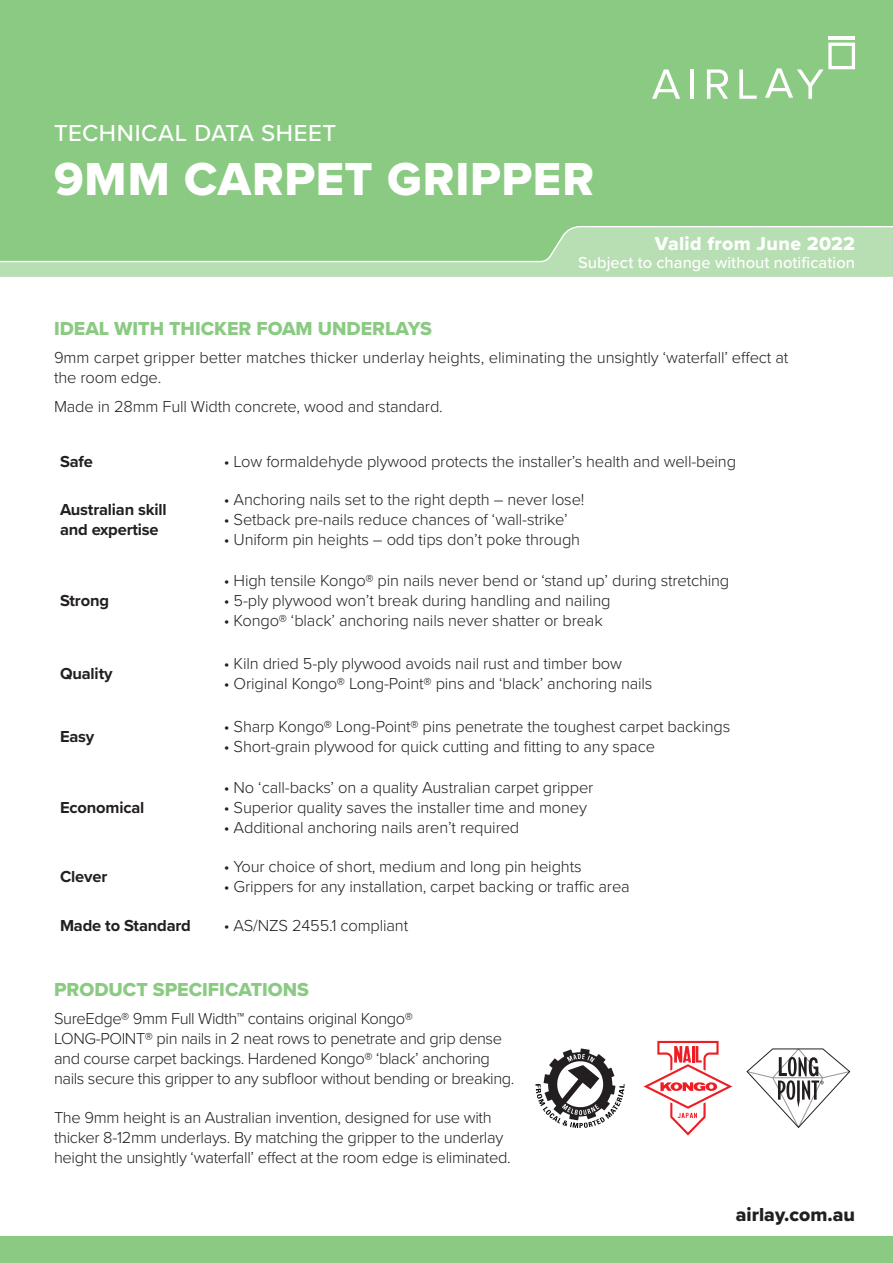
<style>
.page{position:relative;width:893px;height:1263px;background:#fff}
.page>*{position:absolute;margin:0;border:0;box-sizing:border-box;transform-origin:0 0}
.t1{font:48px "Proxima Nova Extrabld";letter-spacing:.015em;color:#fff}
.t2{font:500 24px "Proxima Nova";letter-spacing:.025em;color:#fff}
.t3{font:19.5px "Proxima Nova Extrabld";color:#8aca82}
.t4{font:19.5px "Proxima Nova Extrabld";letter-spacing:.015em;color:#fff}
.t5{font:19.5px "Proxima Nova Extrabld";color:#231f20}
.t6{font:300 16.5px/19.8px "Proxima Nova";letter-spacing:-.01em;color:#231f20}
.t7{font:700 16.5px/19.8px "Proxima Nova";letter-spacing:-.01em;color:#231f20}
.t8{font:500 16.5px "Proxima Nova";letter-spacing:.005em;color:#fff}
</style>
<div class="page">
<div style="left:0;top:0;width:893px;height:277px;background:#8aca82"></div>
<svg style="left:0;top:226px;width:893px;height:51px"></svg>
<svg style="left:652px;top:69px;width:28px;height:30px"></svg>
<hr style="left:690px;top:69px;width:4px;height:30px;background:#fff">
<svg style="left:707px;top:69px;width:21px;height:30px"></svg>
<svg style="left:739px;top:69px;width:18px;height:30px"></svg>
<svg style="left:765px;top:43px;width:90px;height:56px"></svg>
<hr style="left:828px;top:36px;width:27px;height:3px;background:#fff">
<div style="left:0;top:1237px;width:893px;height:26px;background:#8aca82"></div>
<svg style="left:747px;top:1049px;width:103px;height:79px"></svg>
<svg style="left:544px;top:1048px;width:71px;height:72px"></svg>
<img style="left:567px;top:1054px;width:28px;height:8px">
<img style="left:562px;top:1106px;width:37px;height:9px">
<img style="left:535px;top:1084px;width:89px;height:22px">
<svg style="left:644px;top:1041px;width:88px;height:94px"></svg>
<p class="t2" style="left:54px;top:115px;width:284px">TECHNICAL DATA SHEET</p>
<p class="t1" style="left:54px;top:143px;width:542px">9MM CARPET GRIPPER</p>
<p class="t4" style="left:655px;top:229px;width:202px">Valid from June 2022</p>
<p class="t8" style="left:578px;top:250px;width:278px">Subject to change without notification</p>
<p class="t3" style="left:54px;top:314px;width:379px">IDEAL WITH THICKER FOAM UNDERLAYS</p>
<p class="t6" style="left:54px;top:347px;width:736px">9mm carpet gripper better matches thicker underlay heights, eliminating the unsightly ‘waterfall’ effect at the room edge.</p>
<p class="t6" style="left:54px;top:396px;width:390px">Made in 28mm Full Width concrete, wood and standard.</p>
<p class="t7" style="left:60px;top:451px;width:34px">Safe</p>
<p class="t6" style="left:224px;top:450px;width:514px">• Low formaldehyde plywood protects the installer’s health and well-being</p>
<p class="t7" style="left:60px;top:500px;width:108px">Australian skill and expertise</p>
<p class="t6" style="left:224px;top:489px;width:362px">• Anchoring nails set to the right depth – never lose!</p>
<p class="t6" style="left:224px;top:509px;width:346px">• Setback pre-nails reduce chances of ‘wall-strike’</p>
<p class="t6" style="left:224px;top:529px;width:358px">• Uniform pin heights – odd tips don’t poke through</p>
<p class="t7" style="left:60px;top:590px;width:51px">Strong</p>
<p class="t7" style="left:60px;top:663px;width:54px">Quality</p>
<p class="t7" style="left:60px;top:726px;width:36px">Easy</p>
<p class="t7" style="left:60px;top:797px;width:86px">Economical</p>
<p class="t7" style="left:60px;top:866px;width:49px">Clever</p>
<p class="t6" style="left:224px;top:570px;width:507px">• High tensile Kongo® pin nails never bend or ‘stand up’ during stretching</p>
<p class="t6" style="left:224px;top:590px;width:388px">• 5-ply plywood won’t break during handling and nailing</p>
<p class="t6" style="left:224px;top:609px;width:380px">• Kongo® ‘black’ anchoring nails never shatter or break</p>
<p class="t6" style="left:224px;top:653px;width:400px">• Kiln dried 5-ply plywood avoids nail rust and timber bow</p>
<p class="t6" style="left:224px;top:672px;width:430px">• Original Kongo® Long-Point® pins and ‘black’ anchoring nails</p>
<p class="t6" style="left:224px;top:716px;width:508px">• Sharp Kongo® Long-Point® pins penetrate the toughest carpet backings</p>
<p class="t6" style="left:224px;top:735px;width:433px">• Short-grain plywood for quick cutting and fitting to any space</p>
<p class="t6" style="left:224px;top:777px;width:371px">• No ‘call-backs’ on a quality Australian carpet gripper</p>
<p class="t6" style="left:224px;top:797px;width:365px">• Superior quality saves the installer time and money</p>
<p class="t6" style="left:224px;top:816px;width:297px">• Additional anchoring nails aren’t required</p>
<p class="t6" style="left:224px;top:856px;width:359px">• Your choice of short, medium and long pin heights</p>
<p class="t6" style="left:224px;top:876px;width:408px">• Grippers for any installation, carpet backing or traffic area</p>
<p class="t7" style="left:60px;top:915px;width:132px">Made to Standard</p>
<p class="t6" style="left:224px;top:915px;width:186px">• AS/NZS 2455.1 compliant</p>
<p class="t3" style="left:54px;top:975px;width:257px">PRODUCT SPECIFICATIONS</p>
<p class="t6" style="left:54px;top:1008px;width:462px">SureEdge® 9mm Full Width™ contains original Kongo® LONG-POINT® pin nails in 2 neat rows to penetrate and grip dense and course carpet backings. Hardened Kongo® ‘black’ anchoring nails secure this gripper to any subfloor without bending or breaking.</p>
<p class="t6" style="left:54px;top:1107px;width:458px">The 9mm height is an Australian invention, designed for use with thicker 8-12mm underlays. By matching the gripper to the underlay height the unsightly ‘waterfall’ effect at the room edge is eliminated.</p>
<p class="t5" style="left:736px;top:1199px;width:121px">airlay.com.au</p>
</div>
